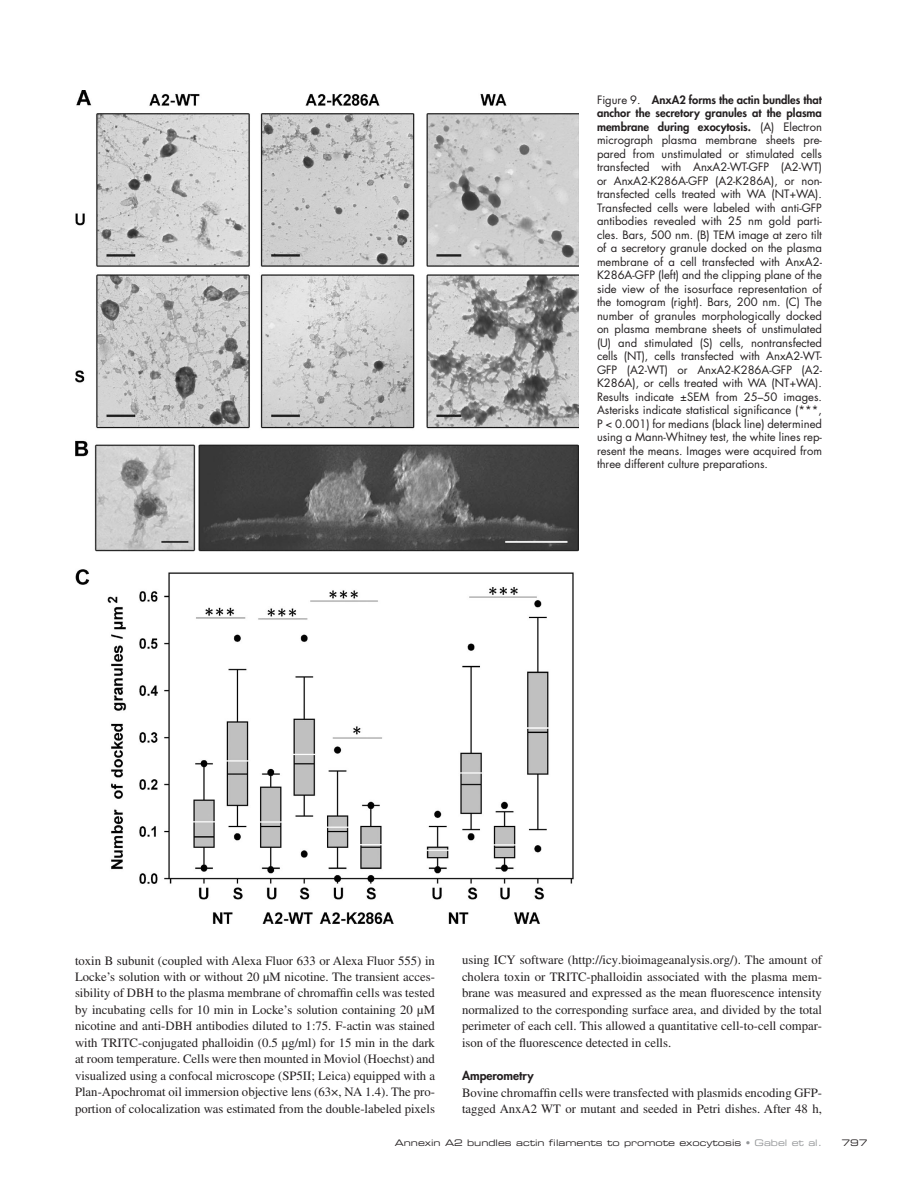
<style>
.page{position:relative;width:918px;height:1188px;background:#fff}
.page>*{position:absolute;margin:0;border:0;box-sizing:border-box;transform-origin:0 0}
.t1{font:12.75px/16.5px "Times LT Std";color:#231f20;text-align:justify}
.t2{font:800 12px "Futura Std";color:#231f20}
.t3{font:11.25px/13.5px "Futura Std";color:#231f20;text-align:justify}
.t4{font:9px "Eurostile LT Std Ex 2";color:#231f20}
.s1{font-weight:800}
.s2{color:#949698}
</style>
<div class="page">
<img style="left:75px;top:90px;width:504px;height:833px">
<p class="t3" style="left:597px;top:93px;width:227px">Figure 9. <span class="s1">AnxA2 forms the actin bundles that anchor the secretory granules at the plasma membrane during exocytosis.</span> (A) Electron micrograph plasma membrane sheets pre&shy;pared from unstimulated or stimulated cells transfected with AnxA2-WT-GFP (A2-WT) or AnxA2-K286A-GFP (A2-K286A), or non&shy;transfected cells treated with WA (NT+WA).<br>Transfected cells were labeled with anti-GFP antibodies revealed with 25 nm gold parti&shy;cles. Bars, 500 nm. (B) TEM image at zero tilt of a secretory granule docked on the plasma membrane of a cell transfected with AnxA2- K286A-GFP (left) and the clipping plane of the side view of the isosurface representation of the tomogram (right). Bars, 200 nm. (C) The number of granules morphologically docked on plasma membrane sheets of unstimulated (U) and stimulated (S) cells, nontransfected cells (NT), cells transfected with AnxA2-WT-GFP (A2-WT) or AnxA2-K286A-GFP (A2- K286A), or cells treated with WA (NT+WA).<br>Results indicate ±SEM from 25–50 images.<br>Asterisks indicate statistical significance (***, P &lt; 0.001) for medians (black line) determined using a Mann-Whitney test, the white lines rep&shy;resent the means. Images were acquired from three different culture preparations.</p>
<p class="t1" style="left:75px;top:952px;width:362px">toxin B subunit (coupled with Alexa Fluor 633 or Alexa Fluor 555) in Locke’s solution with or without 20 µM nicotine. The transient acces&shy;sibility of DBH to the plasma membrane of chromaffin cells was tested by incubating cells for 10 min in Locke’s solution containing 20 µM nicotine and anti-DBH antibodies diluted to 1:75. F-actin was stained with TRITC-conjugated phalloidin (0.5 µg/ml) for 15 min in the dark at room temperature. Cells were then mounted in Moviol (Hoechst) and visualized using a confocal microscope (SP5II; Leica) equipped with a Plan-Apochromat oil immersion objective lens (63×, NA 1.4). The pro&shy;portion of colocalization was estimated from the double-labeled pixels</p>
<p class="t1" style="left:462px;top:952px;width:362px">using ICY software (http://icy.bioimageanalysis.org/). The amount of cholera toxin or TRITC-phalloidin associated with the plasma mem&shy;brane was measured and expressed as the mean fluorescence intensity normalized to the corresponding surface area, and divided by the total perimeter of each cell. This allowed a quantitative cell-to-cell compar&shy;ison of the fluorescence detected in cells.</p>
<p class="t2" style="left:462px;top:1068px;width:73px">Amperometry</p>
<p class="t1" style="left:462px;top:1084px;width:362px">Bovine chromaffin cells were transfected with plasmids encoding GFP&shy;tagged AnxA2 WT or mutant and seeded in Petri dishes. After 48 h,</p>
<p class="t4" style="left:395px;top:1136px;width:429px">Annexin A2 bundles actin filaments to promote exocytosis <span class="s2">• Gabel et al.</span></p>
<p class="t4" style="left:842px;top:1136px;width:28px">797</p>
</div>
